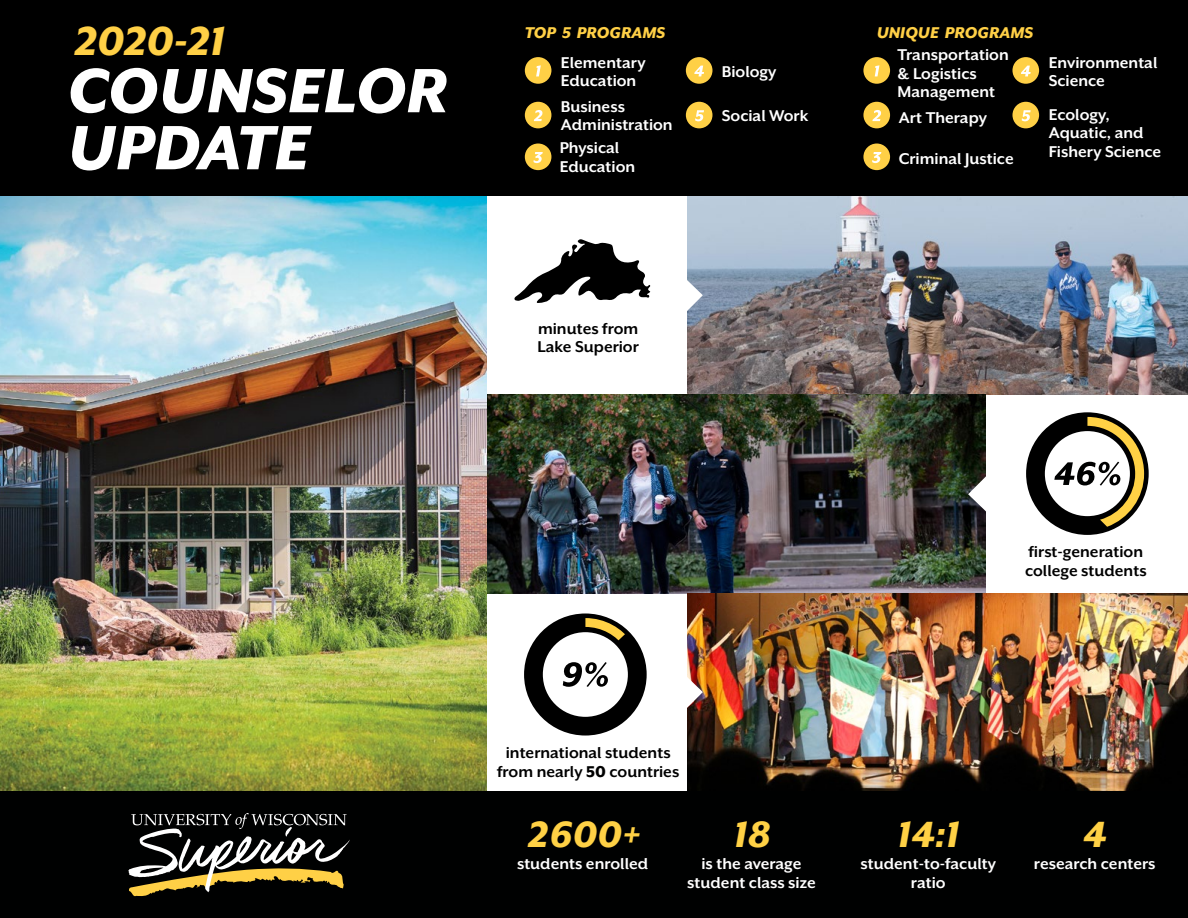
<style>
.page{position:relative;width:1188px;height:918px;background:#fff}
.page>*{position:absolute;margin:0;border:0;box-sizing:border-box;transform-origin:0 0}
.t1{font:italic 800 72px/57px "Mr Eaves XL Mod OT";color:#fff}
.t2{font:italic 800 46.5px "Mr Eaves XL Mod OT";color:#ffd046}
.t3{font:italic 800 42px "Mr Eaves XL Mod OT";color:#ffd145}
.t4{font:700 18px/18.6px "Mr Eaves XL San OT";color:#fff}
.t5{font:700 18px/18.6px "Mr Eaves XL San OT";color:#000101}
.t6{font:italic 800 18px "Mr Eaves XL Mod OT";color:#ffd046}
.s1{font-weight:800}
</style>
<div class="page">
<img style="left:687px;top:196px;width:501px;height:198px">
<img style="left:487px;top:394px;width:498px;height:199px">
<svg style="left:514px;top:239px;width:137px;height:64px"></svg>
<svg style="left:1026px;top:412px;width:123px;height:123px"></svg>
<img style="left:687px;top:593px;width:501px;height:199px">
<svg style="left:687px;top:670px;width:16px;height:45px"></svg>
<svg style="left:687px;top:273px;width:16px;height:45px"></svg>
<svg style="left:968px;top:472px;width:18px;height:44px"></svg>
<img style="left:0;top:196px;width:487px;height:596px">
<div style="left:0;top:792px;width:1188px;height:126px;background:#000101"></div>
<svg style="left:128px;top:813px;width:222px;height:84px"></svg>
<svg style="left:524px;top:614px;width:123px;height:122px"></svg>
<div style="left:0;top:0;width:1188px;height:196px;background:#000"></div>
<div style="left:525px;top:57px;width:26px;height:27px;background:#ffd046;border-radius:50%"></div>
<svg style="left:536px;top:65px;width:5px;height:11px"></svg>
<div style="left:863px;top:57px;width:27px;height:27px;background:#ffd046;border-radius:50%"></div>
<svg style="left:875px;top:65px;width:4px;height:11px"></svg>
<div style="left:525px;top:102px;width:26px;height:26px;background:#ffd046;border-radius:50%"></div>
<svg style="left:534px;top:110px;width:9px;height:11px"></svg>
<div style="left:863px;top:102px;width:27px;height:26px;background:#ffd046;border-radius:50%"></div>
<svg style="left:872px;top:110px;width:9px;height:11px"></svg>
<div style="left:525px;top:144px;width:26px;height:26px;background:#ffd046;border-radius:50%"></div>
<svg style="left:534px;top:152px;width:9px;height:11px"></svg>
<div style="left:863px;top:144px;width:27px;height:26px;background:#ffd046;border-radius:50%"></div>
<svg style="left:872px;top:152px;width:9px;height:11px"></svg>
<div style="left:686px;top:57px;width:26px;height:27px;background:#ffd046;border-radius:50%"></div>
<svg style="left:694px;top:66px;width:10px;height:10px"></svg>
<div style="left:1012px;top:57px;width:27px;height:27px;background:#ffd046;border-radius:50%"></div>
<svg style="left:1021px;top:66px;width:10px;height:10px"></svg>
<div style="left:686px;top:102px;width:26px;height:26px;background:#ffd046;border-radius:50%"></div>
<svg style="left:695px;top:110px;width:9px;height:11px"></svg>
<div style="left:1012px;top:102px;width:27px;height:26px;background:#ffd046;border-radius:50%"></div>
<svg style="left:1022px;top:110px;width:9px;height:11px"></svg>
<h2 class="t2" style="left:75px;top:18px;width:152px">2020-21</h2>
<h1 class="t1" style="left:68px;top:62px;width:382px">COUNSELOR<br>UPDATE</h1>
<p class="t6" style="left:525px;top:23px;width:142px">TOP 5 PROGRAMS</p>
<p class="t6" style="left:877px;top:23px;width:158px">UNIQUE PROGRAMS</p>
<p class="t4" style="left:561px;top:53px;width:86px">Elementary<br>Education</p>
<p class="t4" style="left:561px;top:97px;width:113px">Business<br>Administration</p>
<p class="t4" style="left:898px;top:46px;width:113px">Transportation &amp; Logistics<br>Management</p>
<p class="t4" style="left:899px;top:108px;width:90px">Art Therapy</p>
<p class="t4" style="left:899px;top:149px;width:117px">Criminal Justice</p>
<p class="t4" style="left:722px;top:62px;width:56px">Biology</p>
<p class="t4" style="left:722px;top:107px;width:88px">Social Work</p>
<p class="t4" style="left:560px;top:139px;width:77px">Physical<br>Education</p>
<p class="t4" style="left:1049px;top:53px;width:110px">Environmental<br>Science</p>
<p class="t4" style="left:1049px;top:105px;width:114px">Ecology,<br>Aquatic, and<br>Fishery Science</p>
<p class="t5" style="left:538px;top:319px;width:103px">minutes from<br>Lake Superior</p>
<p class="t5" style="left:1025px;top:542px;width:123px">first-generation college students</p>
<p class="t5" style="left:497px;top:743px;width:184px;text-align:center">international students from nearly <span class="s1">50</span> countries</p>
<h3 class="t3" style="left:528px;top:813px;width:114px">2600+</h3>
<p class="t4" style="left:517px;top:855px;width:133px">students enrolled</p>
<h3 class="t3" style="left:734px;top:813px;width:39px">18</h3>
<p class="t4" style="left:687px;top:855px;width:130px;text-align:center">is the average student class size</p>
<h3 class="t3" style="left:897px;top:813px;width:64px">14:1</h3>
<p class="t4" style="left:861px;top:855px;width:137px;text-align:center">student-to-faculty ratio</p>
<h3 class="t3" style="left:1083px;top:813px;width:26px">4</h3>
<p class="t4" style="left:1034px;top:855px;width:123px">research centers</p>
</div>
